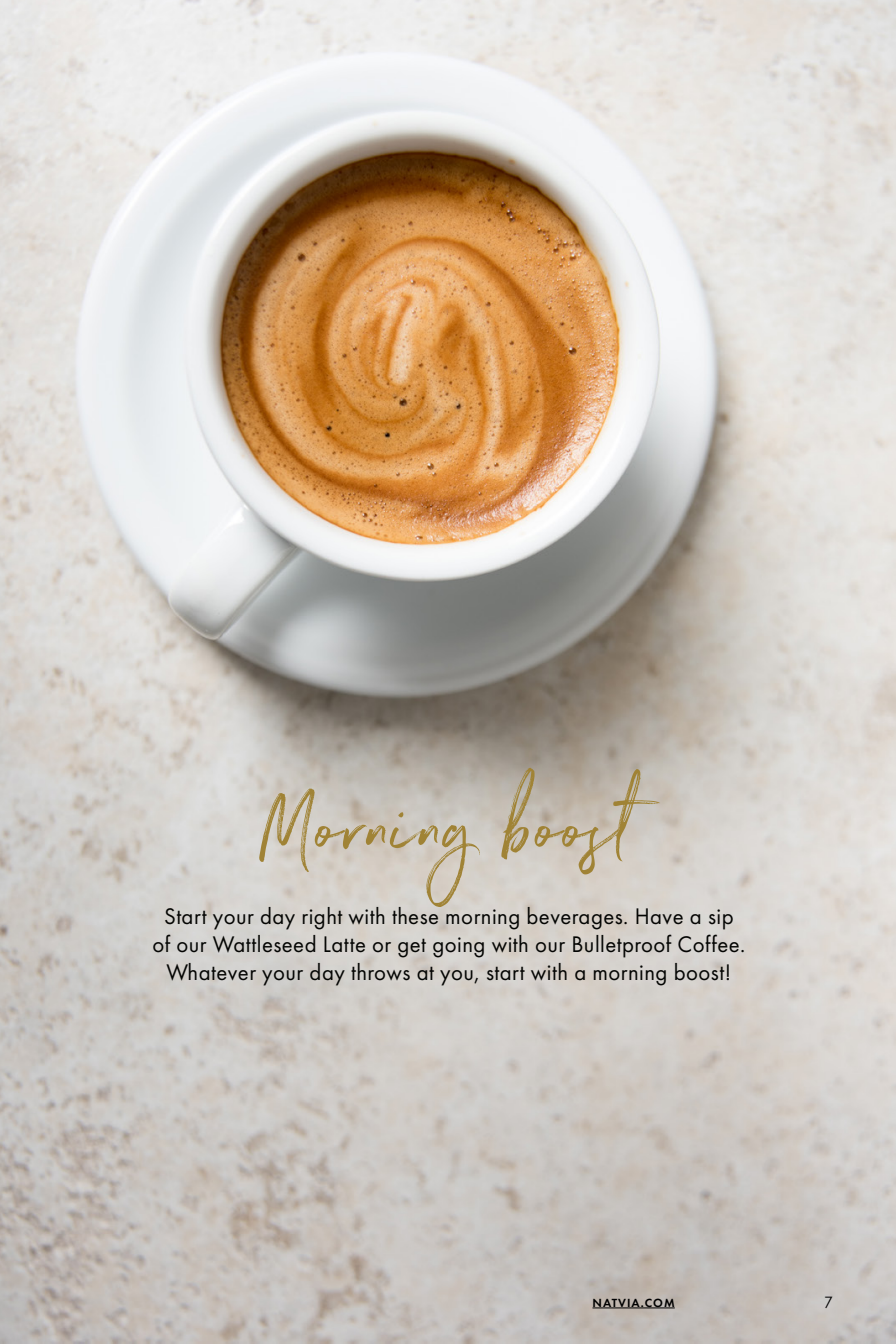
<style>
.page{position:relative;width:896px;height:1344px;background:#fff}
.page>*{position:absolute;margin:0;border:0;box-sizing:border-box;transform-origin:0 0}
.t1{font:94.5px "Northwell";letter-spacing:.03em;color:#a08335}
.t2{font:23.45px/28px "Futura PT";letter-spacing:.02em;color:#040503;text-align:center}
.t3{font:15.75px "Century Gothic";color:#000}
.t4{font:600 12.25px "Futura PT";letter-spacing:.08em;color:#000}
</style>
<div class="page">
<img style="left:0;top:0;width:896px;height:1344px">
<hr style="left:593px;top:1308px;width:82px;height:1px;background:#000">
<h1 class="t1" style="left:263px;top:759px;width:371px">Morning boost</h1>
<p class="t2" style="left:152px;top:904px;width:595px">Start your day right with these morning beverages. Have a sip of our Wattleseed Latte or get going with our Bulletproof Coffee.<br>Whatever your day throws at you, start with a morning boost!</p>
<p class="t4" style="left:593px;top:1298px;width:84px">NATVIA.COM</p>
<p class="t3" style="left:824px;top:1293px;width:10px">7</p>
</div>
